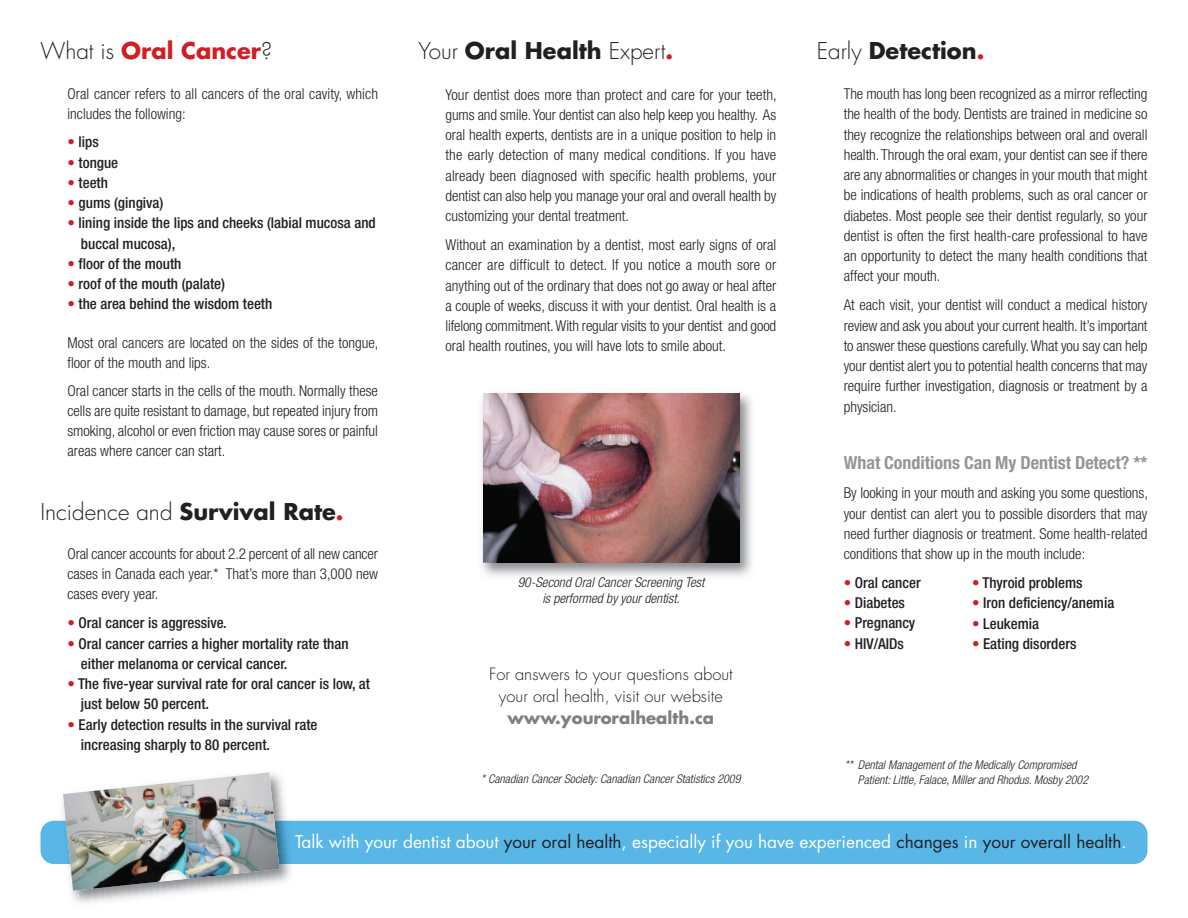
<style>
.page{position:relative;width:1188px;height:918px;background:#fff}
.page>*{position:absolute;margin:0;border:0;box-sizing:border-box;transform-origin:0 0}
.t1{font:300 22.5px "Futura";color:#231f20}
.t2{font:700 22.5px "Futura";color:#d11e24}
.t3{font:700 22.5px "Futura";color:#231f20}
.t4{font:700 condensed 18px "Helvetica Neue";color:#939598}
.t5{font:17.25px "Futura";color:#fff}
.t6{font:300 16.5px/21.8px "Futura";color:#231f20;text-align:center}
.t7{font:700 16.5px "Futura";color:#807f7d}
.t8{font:300 condensed 15px/20.2px "Helvetica Neue";color:#231f20;text-align:justify}
.t9{font:500 condensed 15px/20.2px "Helvetica Neue";color:#231f20}
.t10{font:italic 300 condensed 13.5px/16.2px "Helvetica Neue";letter-spacing:.005em;color:#231f20;text-align:center}
.t11{font:italic 300 condensed 12px "Helvetica Neue";letter-spacing:.005em;color:#231f20}
.s1{font-weight:300;color:#231f20}
.s2{font-weight:700}
.s3{font-weight:700;color:#d11e24}
.s4{font-weight:300}
.s5{color:#d11e24}
.s6{color:#231f20}
</style>
<div class="page">
<div style="left:40px;top:821px;width:1108px;height:43px;background:#58b7e7;border-radius:14px"></div>
<img style="left:481px;top:393px;width:271px;height:183px">
<img style="left:483px;top:394px;width:257px;height:168px">
<img style="left:72px;top:864px;width:219px;height:39px">
<img style="left:55px;top:777px;width:238px;height:44px">
<img style="left:279px;top:821px;width:11px;height:43px">
<img style="left:63px;top:772px;width:216px;height:119px">
<h1 class="t2" style="left:40px;top:40px;width:233px"><span class="s1">What is</span> Oral Cancer<span class="s1">?</span></h1>
<h1 class="t1" style="left:418px;top:41px;width:256px">Your <span class="s2">Oral Health</span> Expert<span class="s3">.</span></h1>
<h1 class="t3" style="left:817px;top:40px;width:169px"><span class="s4">Early</span> Detection<span class="s5">.</span></h1>
<p class="t8" style="left:67px;top:85px;width:312px">Oral cancer refers to all cancers of the oral cavity, which includes the following:</p>
<p class="t9" style="left:67px;top:133px;width:33px"><span class="s5">•</span> lips</p>
<p class="t9" style="left:67px;top:153px;width:52px"><span class="s5">•</span> tongue</p>
<p class="t9" style="left:67px;top:174px;width:42px"><span class="s5">•</span> teeth</p>
<p class="t9" style="left:67px;top:194px;width:97px"><span class="s5">•</span> gums (gingiva)</p>
<p class="t9" style="left:81px;top:214px;width:296px;text-indent:-14px"><span class="s5">•</span> lining inside the lips and cheeks (labial mucosa and buccal mucosa),</p>
<p class="t9" style="left:67px;top:255px;width:115px"><span class="s5">•</span> floor of the mouth</p>
<p class="t9" style="left:67px;top:275px;width:159px"><span class="s5">•</span> roof of the mouth (palate)</p>
<p class="t9" style="left:67px;top:295px;width:206px"><span class="s5">•</span> the area behind the wisdom teeth</p>
<p class="t8" style="left:67px;top:333px;width:313px">Most oral cancers are located on the sides of the tongue, floor of the mouth and lips.</p>
<p class="t8" style="left:67px;top:381px;width:312px">Oral cancer starts in the cells of the mouth. Normally these cells are quite resistant to damage, but repeated injury from smoking, alcohol or even friction may cause sores or painful areas where cancer can start.</p>
<h1 class="t1" style="left:40px;top:501px;width:305px">Incidence and <span class="s2">Survival Rate</span><span class="s3">.</span></h1>
<p class="t8" style="left:67px;top:545px;width:312px">Oral cancer accounts for about 2.2 percent of all new cancer cases in Canada each year.* That’s more than 3,000 new cases every year.</p>
<p class="t9" style="left:67px;top:614px;width:161px"><span class="s5">•</span> Oral cancer is aggressive.</p>
<p class="t9" style="left:81px;top:634px;width:269px;text-indent:-13px"><span class="s5">•</span> Oral cancer carries a higher mortality rate than either melanoma or cervical cancer.</p>
<p class="t9" style="left:81px;top:675px;width:291px;text-indent:-13px"><span class="s5">•</span> The five-year survival rate for oral cancer is low, at just below 50 percent.</p>
<p class="t9" style="left:81px;top:715px;width:238px;text-indent:-13px"><span class="s5">•</span> Early detection results in the survival rate increasing sharply to 80 percent.</p>
<p class="t8" style="left:445px;top:86px;width:333px">Your dentist does more than protect and care for your teeth, gums and smile. Your dentist can also help keep you healthy. As oral health experts, dentists are in a unique position to help in the early detection of many medical conditions. If you have already been diagnosed with specific health problems, your dentist can also help you manage your oral and overall health by customizing your dental treatment.</p>
<p class="t8" style="left:445px;top:236px;width:332px">Without an examination by a dentist, most early signs of oral cancer are difficult to detect. If you notice a mouth sore or anything out of the ordinary that does not go away or heal after a couple of weeks, discuss it with your dentist. Oral health is a lifelong commitment.With regular visits to your dentist and good oral health routines, you will have lots to smile about.</p>
<p class="t8" style="left:844px;top:85px;width:305px">The mouth has long been recognized as a mirror reflecting the health of the body. Dentists are trained in medicine so they recognize the relationships between oral and overall health. Through the oral exam, your dentist can see if there are any abnormalities or changes in your mouth that might be indications of health problems, such as oral cancer or diabetes. Most people see their dentist regularly, so your dentist is often the first health-care professional to have an opportunity to detect the many health conditions that affect your mouth.</p>
<p class="t8" style="left:844px;top:296px;width:305px">At each visit, your dentist will conduct a medical history review and ask you about your current health. It’s important to answer these questions carefully.What you say can help your dentist alert you to potential health concerns that may require further investigation, diagnosis or treatment by a physician.</p>
<p class="t4" style="left:844px;top:457px;width:305px">What Conditions Can My Dentist Detect? **</p>
<p class="t8" style="left:844px;top:484px;width:306px">By looking in your mouth and asking you some questions, your dentist can alert you to possible disorders that may need further diagnosis or treatment. Some health-related conditions that show up in the mouth include:</p>
<p class="t9" style="left:844px;top:574px;width:79px"><span class="s5">•</span> Oral cancer</p>
<p class="t9" style="left:844px;top:594px;width:63px"><span class="s5">•</span> Diabetes</p>
<p class="t9" style="left:844px;top:614px;width:73px"><span class="s5">•</span> Pregnancy</p>
<p class="t9" style="left:844px;top:635px;width:62px"><span class="s5">•</span> HIV/AIDs</p>
<p class="t10" style="left:518px;top:575px;width:188px">90-Second Oral Cancer Screening Test is performed by your dentist.</p>
<p class="t9" style="left:972px;top:574px;width:112px"><span class="s5">•</span> Thyroid problems</p>
<p class="t9" style="left:972px;top:594px;width:144px"><span class="s5">•</span> Iron deficiency/anemia</p>
<p class="t9" style="left:972px;top:614px;width:69px"><span class="s5">•</span> Leukemia</p>
<p class="t9" style="left:972px;top:635px;width:106px"><span class="s5">•</span> Eating disorders</p>
<p class="t6" style="left:489px;top:665px;width:245px">For answers to your questions about your oral health, visit our website</p>
<p class="t7" style="left:508px;top:710px;width:208px">www.youroralhealth.ca</p>
<p class="t11" style="left:845px;top:761px;width:233px">** Dental Management of the Medically Compromised</p>
<p class="t11" style="left:481px;top:774px;width:261px">* Canadian Cancer Society: Canadian Cancer Statistics 2009</p>
<p class="t11" style="left:858px;top:775px;width:232px">Patient: Little, Falace, Miller and Rhodus. Mosby 2002</p>
<p class="t5" style="left:295px;top:834px;width:833px">Talk with your dentist about <span class="s6">your oral health</span>, especially if you have experienced <span class="s6">changes</span> in <span class="s6">your overall health</span>.</p>
</div>
